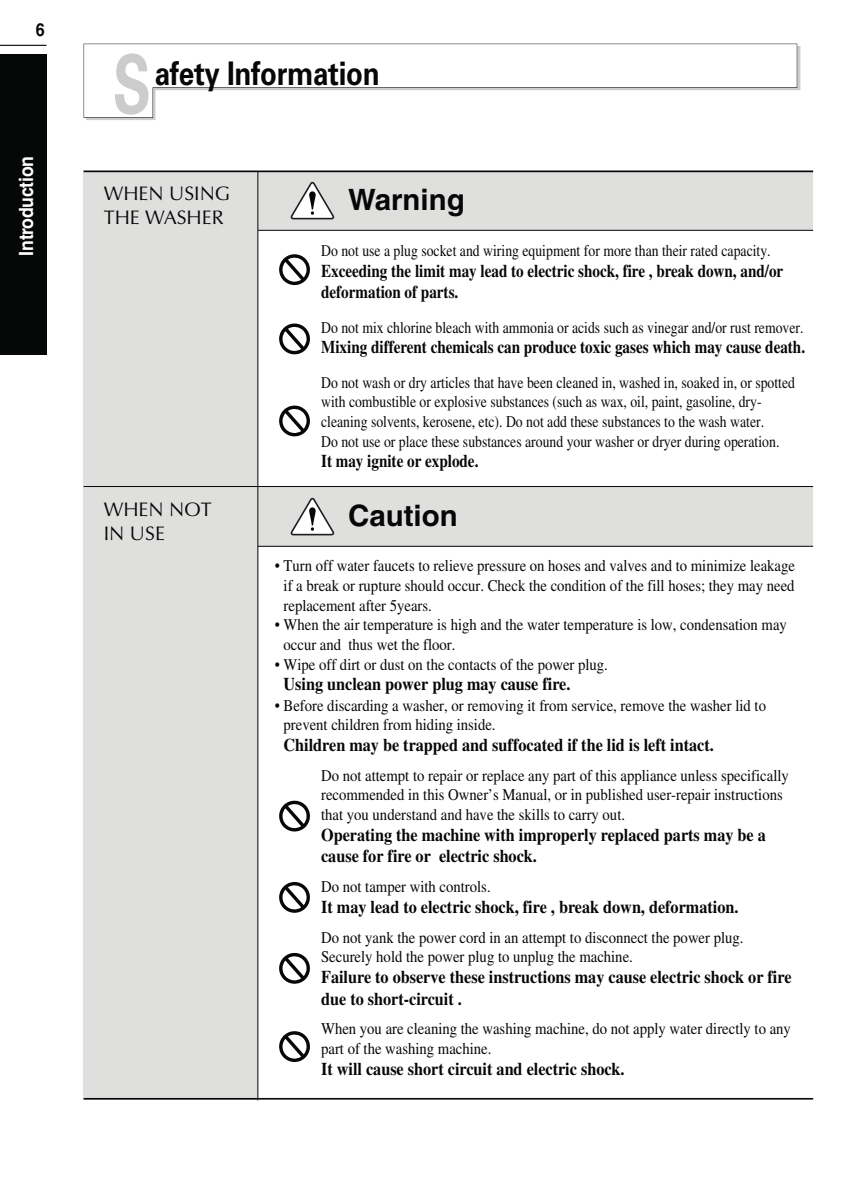
<style>
.page{position:relative;width:842px;height:1190px;background:#fff}
.page>*{position:absolute;margin:0;border:0;box-sizing:border-box;transform-origin:0 0}
.t1{font:700 81.8px "Univers";color:#cbcccb;scale:.7 1}
.t2{font:700 32.6px "Univers";letter-spacing:-.01em;color:#060707;scale:.85 1}
.t3{font:700 29.4px "Helvetica";color:#060707}
.t4{font:19.6px/23.8px "Optima";color:#060707}
.t5{font:700 19.6px "Helvetica";letter-spacing:-.015em;color:#fff;scale:.9 1}
.t6{font:700 18px/21.6px "Times";color:#060707;scale:.9 1}
.t7{font:700 18px/21.6px "Times";color:#060707;scale:.84 1}
.t8{font:700 18px "Helvetica";color:#060707;scale:.9 1}
.t9{font:16.4px/19.6px "Times";color:#060707;scale:.9 1}
.t10{font:16.4px/19.6px "Times";color:#060707;scale:.84 1}
</style>
<div class="page">
<div style="left:0;top:55px;width:47px;height:300px;background:#060707"></div>
<hr style="left:0;top:45px;width:47px;height:1px;background:#060707">
<svg style="left:86px;top:46px;width:714px;height:74px"></svg>
<svg style="left:84px;top:44px;width:713px;height:74px"></svg>
<div style="left:128px;top:487px;width:685px;height:60px;background:#dfdfde"></div>
<div style="left:128px;top:171px;width:685px;height:60px;background:#dfdfde"></div>
<div style="left:84px;top:171px;width:174px;height:929px;background:#dfdfde"></div>
<svg style="left:290px;top:182px;width:45px;height:38px"></svg>
<hr style="left:84px;top:171px;width:729px;height:1px;background:#060707">
<hr style="left:84px;top:486px;width:729px;height:1px;background:#060707">
<hr style="left:84px;top:1098px;width:729px;height:2px;background:#060707">
<hr style="left:258px;top:230px;width:555px;height:1px;background:#060707">
<hr style="left:257px;top:171px;width:1px;height:929px;background:#060707">
<svg style="left:290px;top:498px;width:45px;height:38px"></svg>
<hr style="left:258px;top:546px;width:555px;height:1px;background:#060707">
<svg style="left:279px;top:882px;width:31px;height:31px"></svg>
<svg style="left:279px;top:800px;width:31px;height:32px"></svg>
<svg style="left:279px;top:405px;width:31px;height:32px"></svg>
<svg style="left:279px;top:323px;width:31px;height:32px"></svg>
<svg style="left:279px;top:254px;width:31px;height:31px"></svg>
<svg style="left:279px;top:952px;width:31px;height:32px"></svg>
<svg style="left:279px;top:1031px;width:31px;height:31px"></svg>
<p class="t8" style="left:36px;top:23px;width:11px">6</p>
<p class="t5" style="left:19px;top:256px;width:112px;rotate:-90deg">Introduction</p>
<h1 class="t1" style="left:113px;top:54px;width:56px">S</h1>
<h2 class="t2" style="left:155px;top:62px;width:266px">afety Information</h2>
<p class="t4" style="left:104px;top:183px;width:128px">WHEN USING<br>THE WASHER</p>
<p class="t4" style="left:104px;top:499px;width:109px">WHEN NOT<br>IN USE</p>
<h3 class="t3" style="left:348px;top:189px;width:118px">Warning</h3>
<p class="t10" style="left:321px;top:242px;width:537px">Do not use a plug socket and wiring equipment for more than their rated capacity.</p>
<p class="t7" style="left:321px;top:261px;width:552px">Exceeding the limit may lead to electric shock, fire , break down, and/or deformation of parts.</p>
<p class="t10" style="left:321px;top:319px;width:576px">Do not mix chlorine bleach with ammonia or acids such as vinegar and/or rust remover.</p>
<p class="t7" style="left:321px;top:338px;width:578px">Mixing different chemicals can produce toxic gases which may cause death.</p>
<p class="t10" style="left:321px;top:374px;width:566px">Do not wash or dry articles that have been cleaned in, washed in, soaked in, or spotted with combustible or explosive substances (such as wax, oil, paint, gasoline, dry&shy;cleaning solvents, kerosene, etc). Do not add these substances to the wash water.<br>Do not use or place these substances around your washer or dryer during operation.</p>
<p class="t7" style="left:321px;top:452px;width:189px">It may ignite or explode.</p>
<h3 class="t3" style="left:348px;top:505px;width:111px">Caution</h3>
<p class="t9" style="left:284px;top:558px;width:570px;text-align:justify;text-indent:-9px">• Turn off water faucets to relieve pressure on hoses and valves and to minimize leakage if a break or rupture should occur. Check the condition of the fill hoses; they may need replacement after 5years.</p>
<p class="t9" style="left:284px;top:617px;width:561px;text-indent:-9px">• When the air temperature is high and the water temperature is low, condensation may occur and thus wet the floor.</p>
<p class="t9" style="left:275px;top:656px;width:372px">• Wipe off dirt or dust on the contacts of the power plug.</p>
<p class="t6" style="left:284px;top:675px;width:320px">Using unclean power plug may cause fire.</p>
<p class="t9" style="left:284px;top:697px;width:538px;text-indent:-9px">• Before discarding a washer, or removing it from service, remove the washer lid to prevent children from hiding inside.</p>
<p class="t6" style="left:284px;top:736px;width:480px">Children may be trapped and suffocated if the lid is left intact.</p>
<p class="t9" style="left:321px;top:767px;width:521px">Do not attempt to repair or replace any part of this appliance unless specifically recommended in this Owner’s Manual, or in published user-repair instructions that you understand and have the skills to carry out.</p>
<p class="t6" style="left:321px;top:826px;width:496px">Operating the machine with improperly replaced parts may be a cause for fire or electric shock.</p>
<p class="t9" style="left:321px;top:878px;width:190px">Do not tamper with controls.</p>
<p class="t6" style="left:321px;top:898px;width:465px">It may lead to electric shock, fire , break down, deformation.</p>
<p class="t9" style="left:321px;top:929px;width:471px">Do not yank the power cord in an attempt to disconnect the power plug.<br>Securely hold the power plug to unplug the machine.</p>
<p class="t6" style="left:321px;top:968px;width:524px">Failure to observe these instructions may cause electric shock or fire due to short-circuit .</p>
<p class="t9" style="left:321px;top:1020px;width:524px">When you are cleaning the washing machine, do not apply water directly to any part of the washing machine.</p>
<p class="t6" style="left:321px;top:1059px;width:339px">It will cause short circuit and electric shock.</p>
</div>
